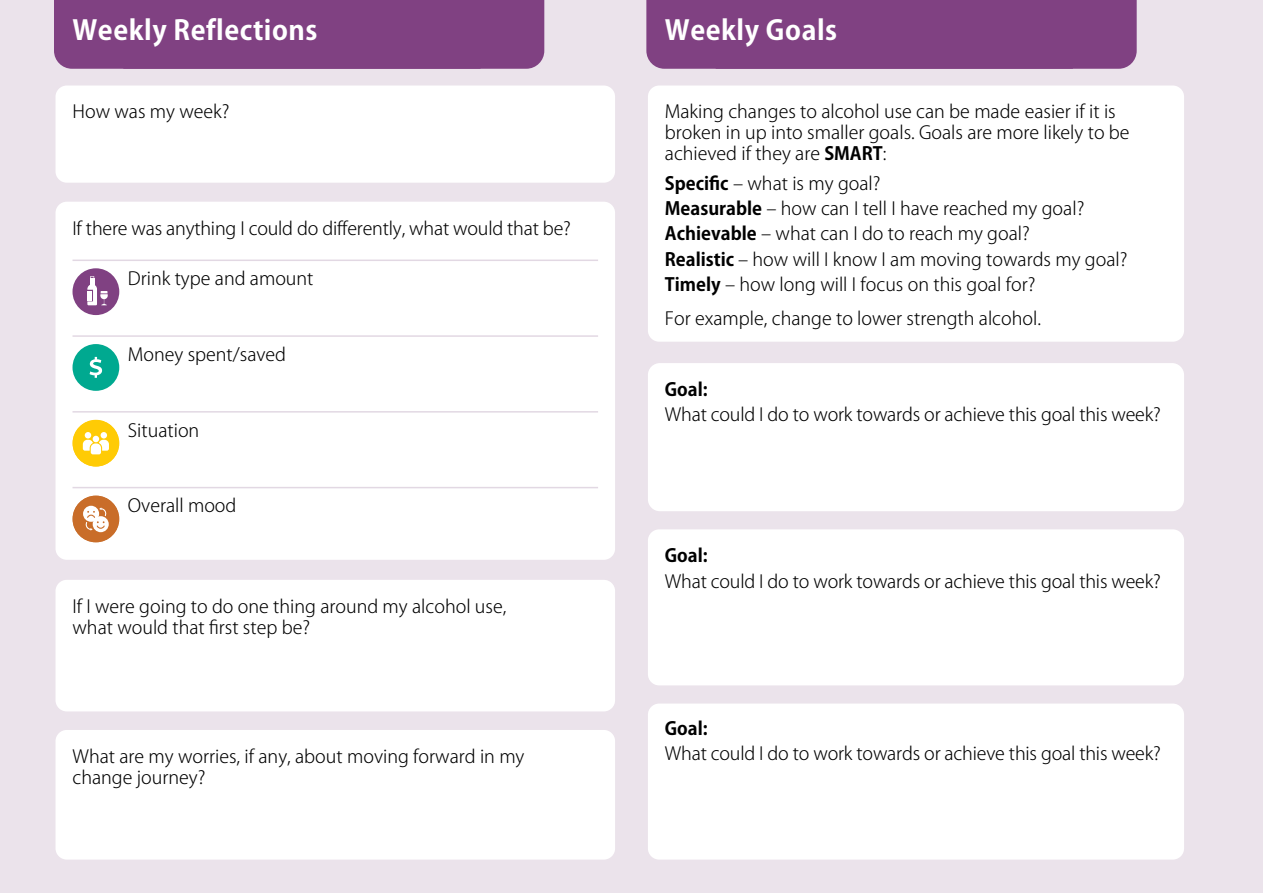
<style>
.page{position:relative;width:1263px;height:893px;background:#ebe3eb}
.page>*{position:absolute;margin:0;border:0;box-sizing:border-box;transform-origin:0 0}
.t1{font:700 27px "Koz Go Std";letter-spacing:.02em;color:#fff}
.t2{font:300 18px/21px "Koz Go Std";color:#000}
.t3{font:700 18px "Koz Go Std";color:#000}
.s1{font-weight:700}
</style>
<div class="page">
<div style="left:647px;top:362px;width:538px;height:150px;background:#fff;border-radius:13px"></div>
<div style="left:646px;top:362px;width:539px;height:151px;border:2px solid #ebe3eb;border-radius:13px"></div>
<div style="left:647px;top:85px;width:538px;height:257px;background:#fff;border-radius:12px"></div>
<div style="left:646px;top:84px;width:539px;height:259px;border:2px solid #ebe3eb;border-radius:12px"></div>
<div style="left:647px;top:529px;width:538px;height:157px;background:#fff;border-radius:12px"></div>
<div style="left:646px;top:528px;width:539px;height:159px;border:2px solid #ebe3eb;border-radius:12px"></div>
<div style="left:647px;top:703px;width:538px;height:157px;background:#fff;border-radius:12px"></div>
<div style="left:646px;top:702px;width:539px;height:159px;border:2px solid #ebe3eb;border-radius:12px"></div>
<div style="left:646px;top:0;width:491px;height:69px;background:#804182"></div>
<div style="left:55px;top:85px;width:561px;height:98px;background:#fff;border-radius:12px"></div>
<div style="left:54px;top:84px;width:563px;height:100px;border:2px solid #ebe3eb;border-radius:12px"></div>
<div style="left:55px;top:201px;width:561px;height:360px;background:#fff;border-radius:12px"></div>
<hr style="left:73px;top:260px;width:525px;height:1px;background:#e2d8e3">
<hr style="left:73px;top:335px;width:525px;height:2px;background:#e2d8e3">
<hr style="left:73px;top:411px;width:525px;height:2px;background:#e2d8e3">
<hr style="left:73px;top:487px;width:525px;height:1px;background:#e2d8e3">
<div style="left:73px;top:268px;width:46px;height:47px;background:#804182;border-radius:50%"></div>
<svg style="left:87px;top:276px;width:21px;height:29px"></svg>
<div style="left:73px;top:344px;width:46px;height:47px;background:#00a990;border-radius:50%"></div>
<svg style="left:90px;top:357px;width:12px;height:21px"></svg>
<div style="left:73px;top:420px;width:46px;height:47px;background:#ffcb05;border-radius:50%"></div>
<svg style="left:83px;top:432px;width:26px;height:22px"></svg>
<div style="left:73px;top:496px;width:46px;height:46px;background:#c96d29;border-radius:50%"></div>
<svg style="left:93px;top:516px;width:16px;height:16px"></svg>
<svg style="left:83px;top:506px;width:16px;height:16px"></svg>
<div style="left:84px;top:507px;width:14px;height:14px;background:#fff;border-radius:50%"></div>
<div style="left:94px;top:517px;width:14px;height:14px;background:#fff;border-radius:50%"></div>
<svg style="left:85px;top:507px;width:22px;height:24px"></svg>
<div style="left:54px;top:200px;width:563px;height:361px;border:2px solid #ebe3eb;border-radius:12px"></div>
<div style="left:55px;top:579px;width:561px;height:133px;background:#fff;border-radius:12px"></div>
<div style="left:54px;top:578px;width:563px;height:135px;border:2px solid #ebe3eb;border-radius:12px"></div>
<div style="left:55px;top:729px;width:561px;height:131px;background:#fff;border-radius:12px"></div>
<div style="left:54px;top:728px;width:563px;height:133px;border:2px solid #ebe3eb;border-radius:12px"></div>
<div style="left:54px;top:0;width:490px;height:69px;background:#804182"></div>
<h1 class="t1" style="left:73px;top:13px;width:246px">Weekly Reflections</h1>
<p class="t2" style="left:73px;top:102px;width:159px">How was my week?</p>
<p class="t2" style="left:73px;top:218px;width:500px">If there was anything I could do differently, what would that be?</p>
<p class="t2" style="left:128px;top:268px;width:187px">Drink type and amount</p>
<p class="t2" style="left:128px;top:344px;width:160px">Money spent/saved</p>
<p class="t2" style="left:128px;top:420px;width:73px">Situation</p>
<p class="t2" style="left:128px;top:496px;width:110px">Overall mood</p>
<p class="t2" style="left:73px;top:596px;width:435px">If I were going to do one thing around my alcohol use, what would that first step be?</p>
<p class="t2" style="left:73px;top:746px;width:453px">What are my worries, if any, about moving forward in my change journey?</p>
<h1 class="t1" style="left:665px;top:13px;width:174px">Weekly Goals</h1>
<p class="t2" style="left:665px;top:102px;width:466px">Making changes to alcohol use can be made easier if it is broken in up into smaller goals. Goals are more likely to be achieved if they are <span class="s1">SMART</span>:</p>
<p class="t2" style="left:665px;top:171px;width:464px;line-height:25.2px"><span class="s1">Specific</span> – what is my goal?<br><span class="s1">Measurable</span> – how can I tell I have reached my goal?<br><span class="s1">Achievable</span> – what can I do to reach my goal?<br><span class="s1">Realistic</span> – how will I know I am moving towards my goal?<br><span class="s1">Timely</span> – how long will I focus on this goal for?</p>
<p class="t2" style="left:665px;top:308px;width:377px">For example, change to lower strength alcohol.</p>
<p class="t3" style="left:665px;top:378px;width:44px">Goal:</p>
<p class="t2" style="left:665px;top:404px;width:498px">What could I do to work towards or achieve this goal this week?</p>
<p class="t3" style="left:665px;top:544px;width:44px">Goal:</p>
<p class="t2" style="left:665px;top:571px;width:498px">What could I do to work towards or achieve this goal this week?</p>
<p class="t3" style="left:665px;top:717px;width:44px">Goal:</p>
<p class="t2" style="left:665px;top:743px;width:498px">What could I do to work towards or achieve this goal this week?</p>
</div>
